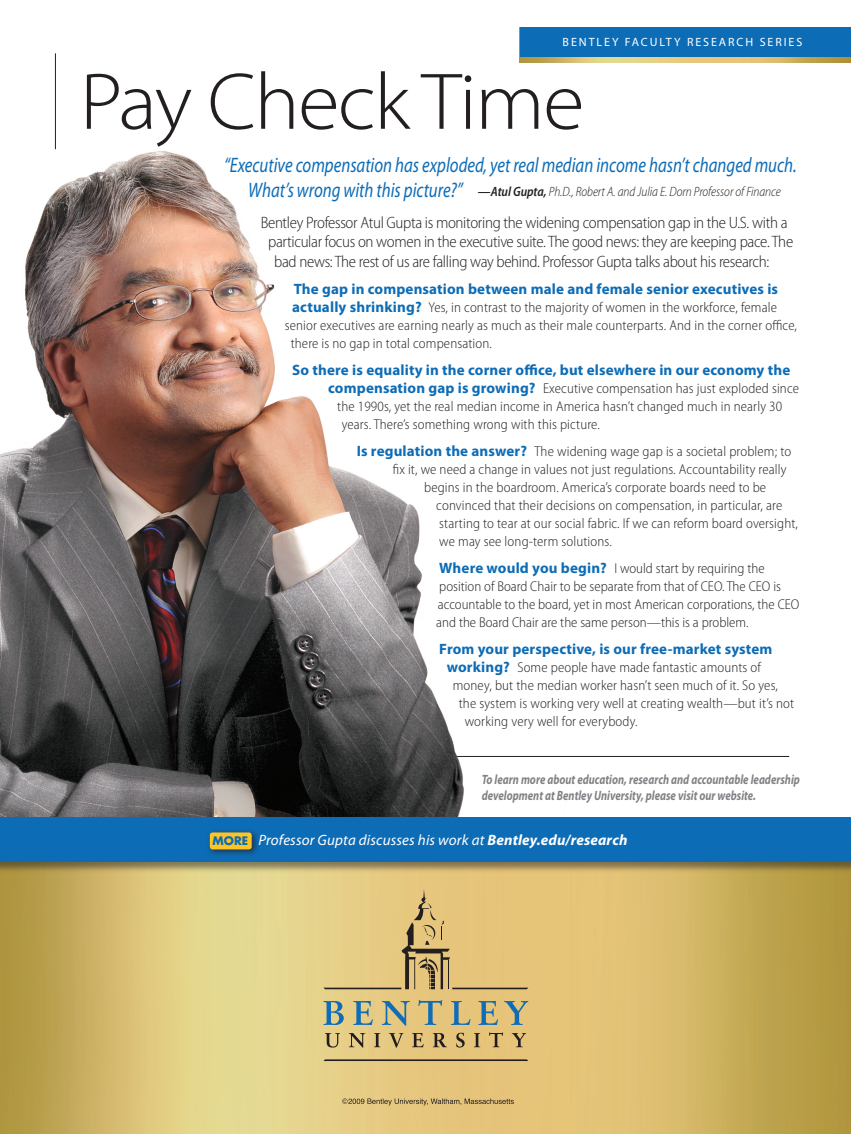
<style>
.page{position:relative;width:851px;height:1134px;background:#fff}
.page>*{position:absolute;margin:0;border:0;box-sizing:border-box;transform-origin:0 0}
.t1{font:300 81px "Myriad Pro";letter-spacing:-.02em;color:#231f20;scale:1.05 1}
.t2{font:italic 21px/25.2px "Myriad Pro";color:#0d6cb6;scale:.8 1}
.t3{font:300 semi-condensed 16.5px "Myriad Pro";letter-spacing:-.02em;color:#231f20}
.t4{font:700 15px "Myriad Pro";letter-spacing:.01em;color:#0d6cb6}
.t5{font:italic 15px "Myriad Pro";letter-spacing:.01em;color:#fff}
.t6{font:300 semi-condensed 14.25px/18px "Myriad Pro";letter-spacing:.01em;color:#231f20}
.t7{font:italic 700 13.5px/16.2px "Myriad Pro";color:#808285;scale:.8 1}
.t8{font:italic 300 semi-condensed 13.5px "Myriad Pro";letter-spacing:-.005em;color:#231f20;scale:.95 1}
.t9{font:12px "Myriad Pro";letter-spacing:.16em;color:#fff}
.s1{font-weight:700;font-stretch:normal;font-size:15px;color:#0d6cb6}
.s2{font-weight:600}
.s3{font-family:"Futura Std";font-weight:700;font-style:normal;font-size:11.55px;color:#0d6cb6}
.s4{font-weight:700}
</style>
<div class="page">
<hr style="left:418px;top:756px;width:371px;height:1px;background:#231f20">
<img style="left:0;top:148px;width:464px;height:668px">
<img style="left:0;top:874px;width:850px;height:260px">
<div style="left:0;top:816px;width:850px;height:58px;background:#231f20;opacity:.5"></div>
<div style="left:0;top:818px;width:850px;height:44px;background:#0d6cb6"></div>
<svg style="left:325px;top:1033px;width:15px;height:15px"></svg>
<svg style="left:349px;top:1033px;width:16px;height:15px"></svg>
<svg style="left:374px;top:1033px;width:6px;height:14px"></svg>
<svg style="left:389px;top:1033px;width:14px;height:15px"></svg>
<svg style="left:412px;top:1033px;width:11px;height:14px"></svg>
<svg style="left:433px;top:1033px;width:14px;height:14px"></svg>
<svg style="left:456px;top:1033px;width:8px;height:15px"></svg>
<svg style="left:474px;top:1033px;width:6px;height:14px"></svg>
<svg style="left:489px;top:1032px;width:14px;height:15px"></svg>
<svg style="left:512px;top:1033px;width:14px;height:14px"></svg>
<svg style="left:323px;top:1001px;width:21px;height:24px"></svg>
<svg style="left:353px;top:1001px;width:20px;height:24px"></svg>
<svg style="left:382px;top:1001px;width:28px;height:25px"></svg>
<svg style="left:418px;top:1000px;width:24px;height:25px"></svg>
<svg style="left:451px;top:1001px;width:19px;height:24px"></svg>
<svg style="left:478px;top:1001px;width:20px;height:24px"></svg>
<svg style="left:504px;top:1001px;width:24px;height:24px"></svg>
<svg style="left:323px;top:1059px;width:205px;height:2px"></svg>
<svg style="left:323px;top:889px;width:205px;height:100px;background:#dabd79"></svg>
<img style="left:519px;top:56px;width:331px;height:6px">
<div style="left:519px;top:27px;width:331px;height:29px;background:#0d6cb6"></div>
<hr style="left:55px;top:53px;width:1px;height:96px;background:#231f20">
<svg style="left:342px;top:1099px;width:172px;height:7px"></svg>
<div style="left:205px;top:828px;width:56px;height:31px;background:#231f20;opacity:.75"></div>
<div style="left:210px;top:832px;width:42px;height:17px;background:#fec422;border-radius:3px"></div>
<p class="t9" style="left:562px;top:35px;width:241px">BENTLEY FACULTY RESEARCH SERIES</p>
<h1 class="t1" style="left:80px;top:53px;width:482px">Pay Check Time</h1>
<h2 class="t2" style="left:248px;top:152px;width:687px;text-indent:-24px">“Executive compensation has exploded, yet real median income hasn’t changed much.<br>What’s wrong with this picture?”</h2>
<p class="t3" style="left:261px;top:213px;width:528px">Bentley Professor Atul Gupta is monitoring the widening compensation gap in the U.S. with a</p>
<p class="t3" style="left:268px;top:233px;width:526px">particular focus on women in the executive suite. The good news: they are keeping pace. The</p>
<p class="t3" style="left:274px;top:252px;width:496px">bad news: The rest of us are falling way behind. Professor Gupta talks about his research:</p>
<p class="t4" style="left:294px;top:279px;width:486px">The gap in compensation between male and female senior executives is</p>
<p class="t6" style="left:292px;top:298px;width:486px"><span class="s1">actually shrinking?</span> Yes, in contrast to the majority of women in the workforce, female</p>
<p class="t6" style="left:285px;top:316px;width:514px">senior executives are earning nearly as much as their male counterparts. And in the corner office,</p>
<p class="t6" style="left:291px;top:334px;width:203px">there is no gap in total compensation.</p>
<p class="t4" style="left:292px;top:360px;width:499px">So there is equality in the corner office, but elsewhere in our economy the</p>
<p class="t6" style="left:328px;top:379px;width:472px"><span class="s1">compensation gap is growing?</span> Executive compensation has just exploded since</p>
<p class="t6" style="left:337px;top:397px;width:446px">the 1990s, yet the real median income in America hasn’t changed much in nearly 30</p>
<p class="t6" style="left:342px;top:415px;width:259px">years. There’s something wrong with this picture.</p>
<p class="t6" style="left:357px;top:442px;width:436px"><span class="s1">Is regulation the answer?</span> The widening wage gap is a societal problem; to</p>
<p class="t6" style="left:393px;top:460px;width:395px">fix it, we need a change in values not just regulations. Accountability really</p>
<p class="t6" style="left:424px;top:478px;width:343px">begins in the boardroom. America’s corporate boards need to be</p>
<p class="t6" style="left:436px;top:496px;width:347px">convinced that their decisions on compensation, in particular, are</p>
<p class="t6" style="left:439px;top:514px;width:360px">starting to tear at our social fabric. If we can reform board oversight,</p>
<p class="t6" style="left:439px;top:532px;width:174px">we may see long-term solutions.</p>
<p class="t6" style="left:436px;top:559px;width:364px"><span class="s1">Where would you begin?</span> I would start by requiring the position of Board Chair to be separate from that of CEO. The CEO is accountable to the board, yet in most American corporations, the CEO and the Board Chair are the same person—this is a problem.</p>
<p class="t4" style="left:439px;top:639px;width:334px">From your perspective, is our free-market system</p>
<p class="t6" style="left:447px;top:658px;width:316px"><span class="s1">working?</span> Some people have made fantastic amounts of</p>
<p class="t6" style="left:453px;top:676px;width:327px">money, but the median worker hasn’t seen much of it. So yes,</p>
<p class="t6" style="left:459px;top:694px;width:337px">the system is working very well at creating wealth—but it’s not</p>
<p class="t6" style="left:465px;top:712px;width:174px">working very well for everybody.</p>
<p class="t8" style="left:478px;top:185px;width:320px"><span class="s2">—Atul Gupta,</span> Ph.D., Robert A. and Julia E. Dorn Professor of Finance</p>
<p class="t7" style="left:481px;top:771px;width:399px">To learn more about education, research and accountable leadership development at Bentley University, please visit our website.</p>
<p class="t5" style="left:212px;top:831px;width:416px"><span class="s3">MORE</span> Professor Gupta discusses his work at <span class="s4">Bentley.edu/research</span></p>
</div>
